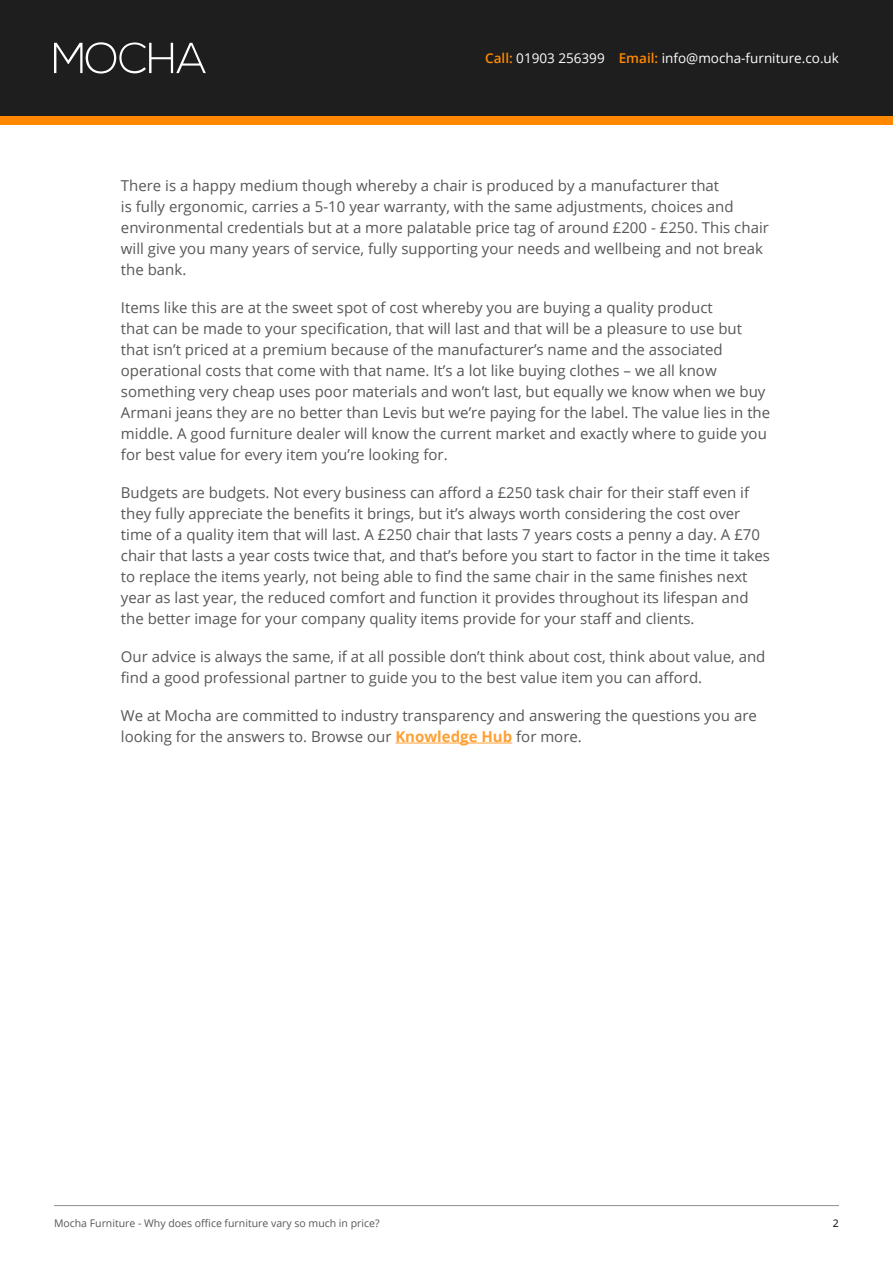
<style>
.page{position:relative;width:893px;height:1263px;background:#fff}
.page>*{position:absolute;margin:0;border:0;box-sizing:border-box;transform-origin:0 0}
.Body_2{font:15px/21px "Open Sans";color:#575756}
.t1{font:13.5px "Open Sans";color:#fff}
.t2{font:10.5px "Open Sans";color:#575756}
.t3{font:10.5px "Open Sans";color:#000}
.s1{font-weight:600;color:#f80}
.s2{font-weight:700;color:#ffa033}
</style>
<div class="page">
<div style="left:0;top:0;width:893px;height:116px;background:#1e1e1e"></div>
<div style="left:0;top:116px;width:893px;height:8px;background:#f80"></div>
<svg style="left:54px;top:42px;width:152px;height:32px"></svg>
<hr style="left:54px;top:1205px;width:785px;height:1px;background:#8f8f8f">
<hr style="left:395px;top:743px;width:117px;height:1px;background:#ffa033">
<p class="t1" style="left:485px;top:49px;width:355px"><span class="s1">Call:</span> 01903 256399 <span class="s1">Email:</span> info@mocha-furniture.co.uk</p>
<p class="Body_2" style="left:121px;top:174px;width:649px">There is a happy medium though whereby a chair is produced by a manufacturer that<br>is fully ergonomic, carries a 5-10 year warranty, with the same adjustments, choices and environmental credentials but at a more palatable price tag of around £200 - £250. This chair will give you many years of service, fully supporting your needs and wellbeing and not break the bank.</p>
<p class="Body_2" style="left:121px;top:296px;width:651px">Items like this are at the sweet spot of cost whereby you are buying a quality product<br>that can be made to your specification, that will last and that will be a pleasure to use but that isn’t priced at a premium because of the manufacturer’s name and the associated operational costs that come with that name. It’s a lot like buying clothes – we all know something very cheap uses poor materials and won’t last, but equally we know when we buy Armani jeans they are no better than Levis but we’re paying for the label. The value lies in the middle. A good furniture dealer will know the current market and exactly where to guide you for best value for every item you’re looking for.</p>
<p class="Body_2" style="left:121px;top:481px;width:651px">Budgets are budgets. Not every business can afford a £250 task chair for their staff even if they fully appreciate the benefits it brings, but it’s always worth considering the cost over time of a quality item that will last. A £250 chair that lasts 7 years costs a penny a day. A £70 chair that lasts a year costs twice that, and that’s before you start to factor in the time it takes to replace the items yearly, not being able to find the same chair in the same finishes next year as last year, the reduced comfort and function it provides throughout its lifespan and the better image for your company quality items provide for your staff and clients.</p>
<p class="Body_2" style="left:121px;top:645px;width:646px">Our advice is always the same, if at all possible don’t think about cost, think about value, and find a good professional partner to guide you to the best value item you can afford.</p>
<p class="Body_2" style="left:121px;top:704px;width:637px">We at Mocha are committed to industry transparency and answering the questions you are looking for the answers to. Browse our <span class="s2">Knowledge Hub</span> for more.</p>
<p class="t2" style="left:54px;top:1216px;width:327px">Mocha Furniture - Why does office furniture vary so much in price?</p>
<p class="t3" style="left:833px;top:1216px;width:8px">2</p>
</div>
